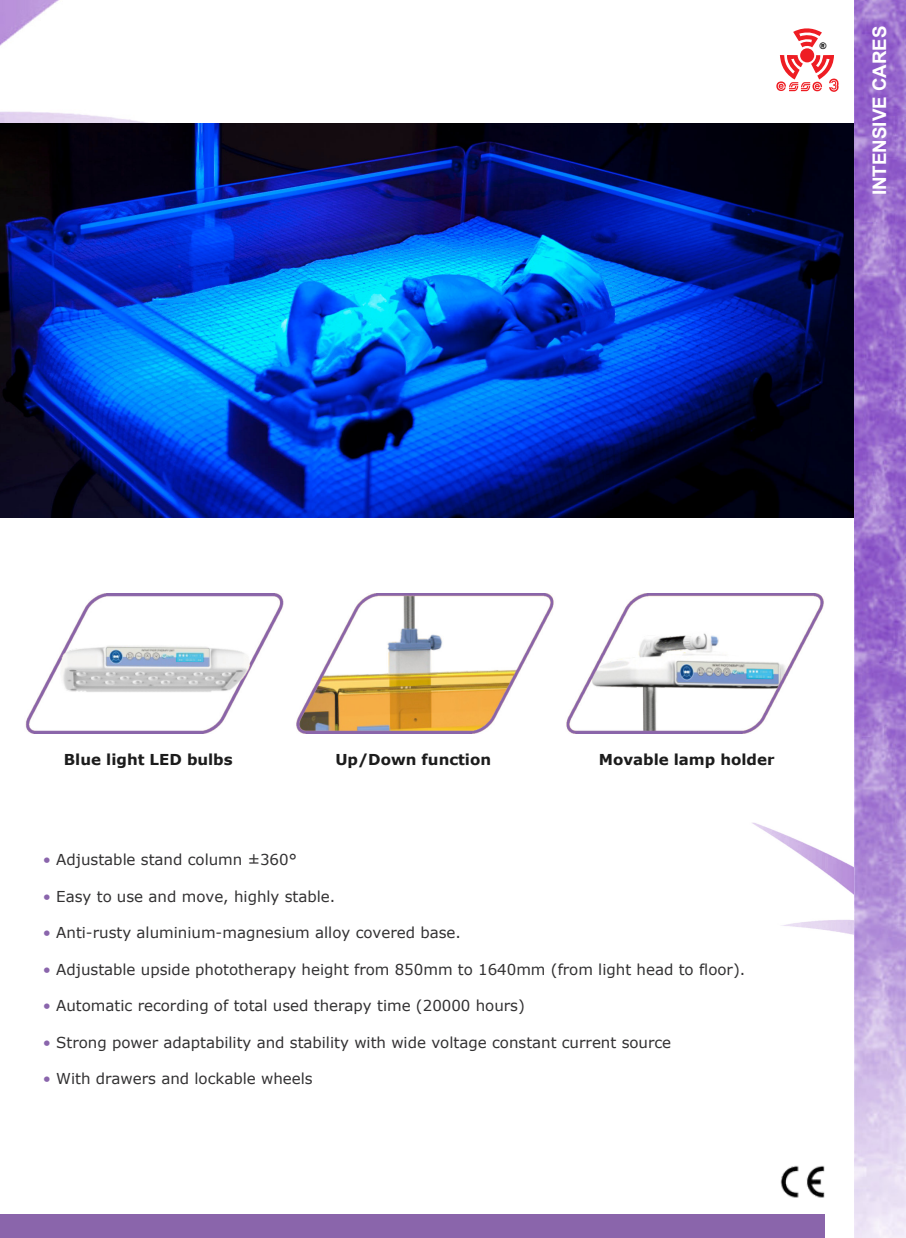
<style>
.page{position:relative;width:906px;height:1238px;background:#fff}
.page>*{position:absolute;margin:0;border:0;box-sizing:border-box;transform-origin:0 0}
.t1{font:700 18.75px "Arial";color:#fff}
.t2{font:15px "Verdana";color:#323132}
.t3{font:700 15px "Verdana";color:#1c1c1c}
.t4{font:900 9px "Arial";color:#000}
.s1{color:#8a65ac}
</style>
<div class="page">
<div style="left:0;top:1214px;width:825px;height:23px;background:#8a65ab"></div>
<img style="left:0;top:0;width:147px;height:123px">
<img style="left:0;top:123px;width:854px;height:394px">
<img style="left:780px;top:1165px;width:45px;height:33px">
<img style="left:25px;top:593px;width:799px;height:140px">
<img style="left:752px;top:822px;width:102px;height:113px">
<div style="left:800px;top:48px;width:14px;height:14px;background:#ee1d23;border-radius:50%"></div>
<svg style="left:793px;top:28px;width:29px;height:19px"></svg>
<svg style="left:776px;top:55px;width:63px;height:37px"></svg>
<img style="left:854px;top:0;width:52px;height:1237px">
<p class="t4" style="left:819px;top:40px;width:9px">®</p>
<p class="t1" style="left:867px;top:195px;width:171px;rotate:-90deg">INTENSIVE CARES</p>
<p class="t3" style="left:64px;top:750px;width:170px">Blue light LED bulbs</p>
<p class="t3" style="left:335px;top:750px;width:157px">Up/Down function</p>
<p class="t3" style="left:599px;top:750px;width:177px">Movable lamp holder</p>
<p class="t2" style="left:43px;top:850px;width:256px"><span class="s1">•</span> Adjustable stand column ±360°</p>
<p class="t2" style="left:43px;top:886px;width:294px"><span class="s1">•</span> Easy to use and move, highly stable.</p>
<p class="t2" style="left:43px;top:923px;width:420px"><span class="s1">•</span> Anti-rusty aluminium-magnesium alloy covered base.</p>
<p class="t2" style="left:43px;top:959px;width:704px"><span class="s1">•</span> Adjustable upside phototherapy height from 850mm to 1640mm (from light head to floor).</p>
<p class="t2" style="left:43px;top:996px;width:484px"><span class="s1">•</span> Automatic recording of total used therapy time (20000 hours)</p>
<p class="t2" style="left:43px;top:1032px;width:630px"><span class="s1">•</span> Strong power adaptability and stability with wide voltage constant current source</p>
<p class="t2" style="left:43px;top:1069px;width:271px"><span class="s1">•</span> With drawers and lockable wheels</p>
</div>
